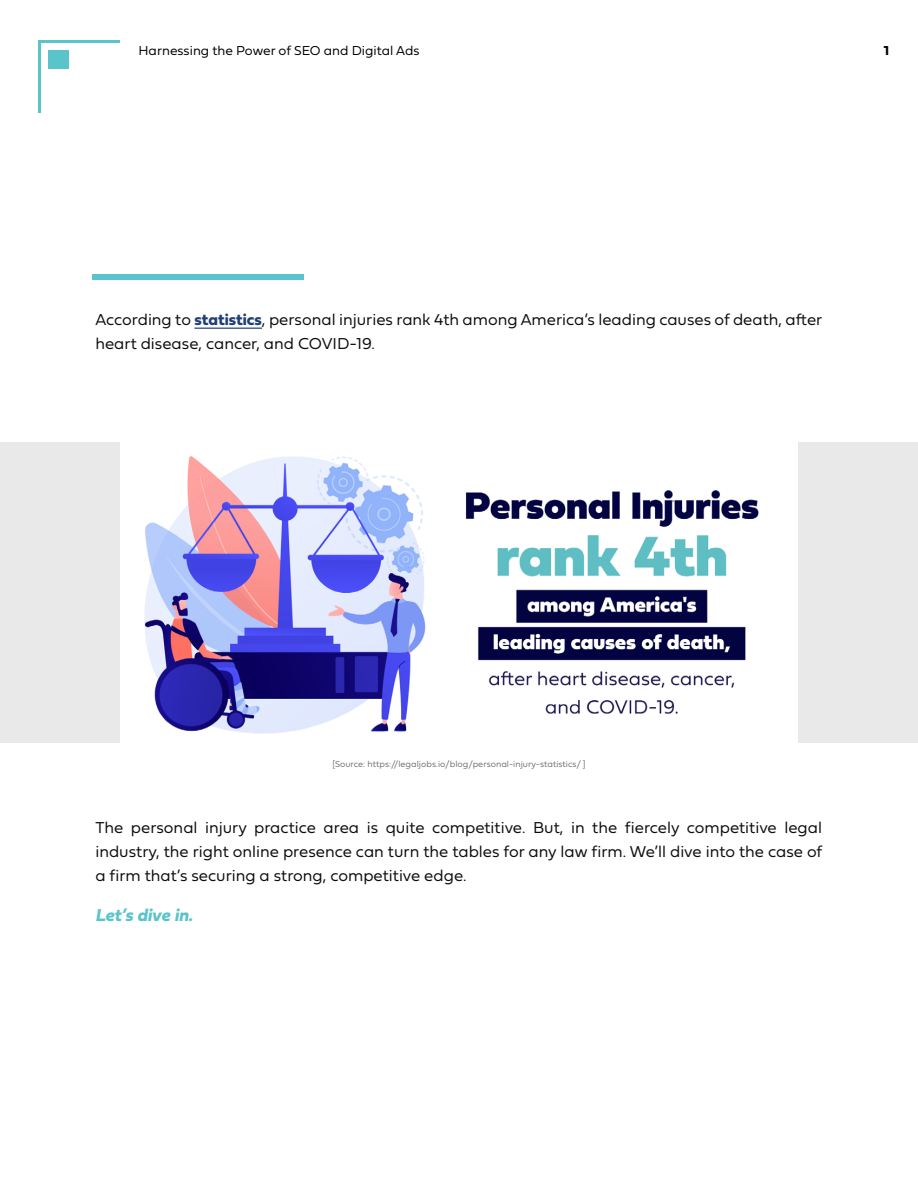
<style>
.page{position:relative;width:918px;height:1188px;background:#fff}
.page>*{position:absolute;margin:0;border:0;box-sizing:border-box;transform-origin:0 0}
.t1{font:italic 700 18px "Fieldwork";letter-spacing:-.005em;color:#59c4c9}
.t2{font:16.5px/24px "Fieldwork Geo Light";color:#0d0d0d}
.t3{font:13.5px "Fieldwork Geo Light";color:#000}
.t4{font:13.5px "Fieldwork Geo Bold";color:#000}
.t5{font:9px "Fieldwork Geo Light";color:#727272}
.s1{font-family:"Fieldwork Geo Bold";color:#1f3f79}
</style>
<div class="page">
<div style="left:93px;top:274px;width:211px;height:6px;background:#59c4c9"></div>
<hr style="left:39px;top:40px;width:81px;height:3px;background:#59c4c9">
<hr style="left:38px;top:40px;width:3px;height:73px;background:#59c4c9">
<div style="left:48px;top:50px;width:21px;height:19px;background:#59c4c9"></div>
<hr style="left:194px;top:328px;width:68px;height:1px;background:#1f3f79">
<div style="left:0;top:443px;width:918px;height:300px;background:#e9e9e9"></div>
<img style="left:121px;top:443px;width:676px;height:300px">
<p class="t3" style="left:139px;top:40px;width:282px">Harnessing the Power of SEO and Digital Ads</p>
<p class="t4" style="left:884px;top:40px;width:7px">1</p>
<p class="t2" style="left:95px;top:307px;width:729px">According to <span class="s1">statistics</span>, personal injuries rank 4th among America’s leading causes of death, after heart disease, cancer, and COVID-19.</p>
<p class="t5" style="left:333px;top:757px;width:254px">[Source: https://legaljobs.io/blog/personal-injury-statistics/ ]</p>
<p class="t2" style="left:95px;top:815px;width:729px;text-align:justify">The personal injury practice area is quite competitive. But, in the fiercely competitive legal industry, the right online presence can turn the tables for any law firm. We’ll dive into the case of a firm that’s securing a strong, competitive edge.</p>
<p class="t1" style="left:95px;top:901px;width:99px">Let’s dive in.</p>
</div>
